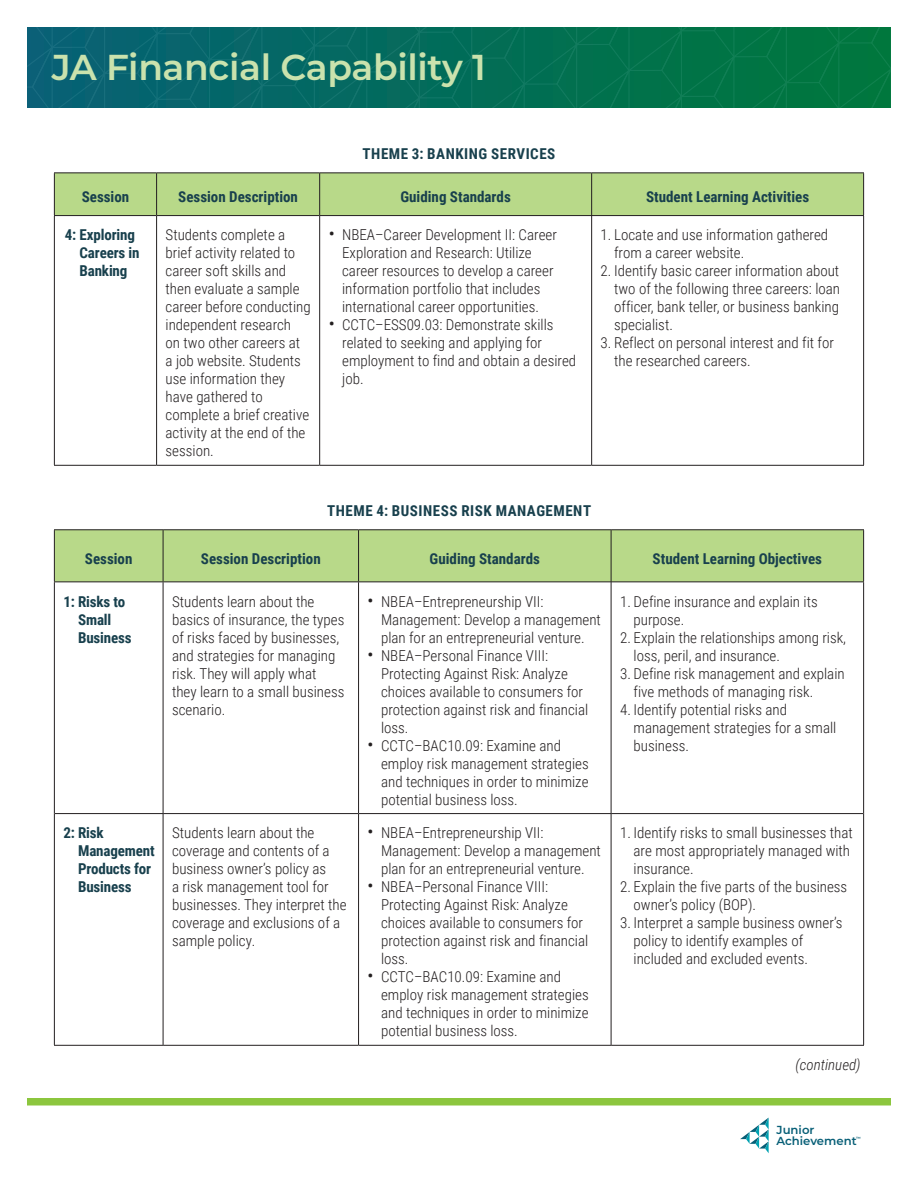
<style>
.page{position:relative;width:918px;height:1188px;background:#fff}
.page>*{position:absolute;margin:0;border:0;box-sizing:border-box;transform-origin:0 0}
.t1{font:600 36px "Montserrat";letter-spacing:-.01em;color:#cae2ad}
.table_body{font:300 15px/18px "Roboto Condensed";color:#231f20}
.table_col_head{font:700 15px "Roboto Condensed";color:#18404d}
.table_col_head_fl_le{font:700 15px/18px "Roboto Condensed";letter-spacing:-.01em;color:#18404d}
.table_title{font:700 15px "Roboto Condensed";letter-spacing:.035em;color:#18404d}
.table_continued{font:italic 300 15px "Roboto Condensed";color:#231f20}
.t2{font:600 11.7px/11.7px "Montserrat";color:#085f77}
.t3{font:600 4.5px "Montserrat";color:#085f77}
.s1{font-weight:400;font-size:18px}
</style>
<div class="page">
<svg style="left:740px;top:1118px;width:29px;height:35px"></svg>
<svg style="left:27px;top:27px;width:864px;height:81px"></svg>
<div style="left:27px;top:1098px;width:864px;height:8px;background:#8cc63e"></div>
<div style="left:55px;top:173px;width:808px;height:42px;background:#b8d989"></div>
<hr style="left:319px;top:216px;width:1px;height:249px;background:#231f20">
<hr style="left:591px;top:216px;width:1px;height:249px;background:#231f20">
<hr style="left:863px;top:216px;width:1px;height:249px;background:#231f20">
<hr style="left:157px;top:465px;width:163px;height:1px;background:#231f20">
<hr style="left:320px;top:465px;width:272px;height:1px;background:#231f20">
<hr style="left:592px;top:465px;width:272px;height:1px;background:#231f20">
<hr style="left:54px;top:216px;width:1px;height:249px;background:#231f20">
<hr style="left:156px;top:216px;width:1px;height:249px;background:#231f20">
<hr style="left:54px;top:465px;width:103px;height:1px;background:#231f20">
<hr style="left:54px;top:172px;width:103px;height:1px;background:#231f20">
<hr style="left:54px;top:173px;width:1px;height:42px;background:#231f20">
<hr style="left:157px;top:172px;width:163px;height:1px;background:#231f20">
<hr style="left:156px;top:173px;width:1px;height:42px;background:#231f20">
<hr style="left:320px;top:172px;width:272px;height:1px;background:#231f20">
<hr style="left:319px;top:173px;width:1px;height:42px;background:#231f20">
<hr style="left:592px;top:172px;width:272px;height:1px;background:#231f20">
<hr style="left:591px;top:173px;width:1px;height:42px;background:#231f20">
<hr style="left:54px;top:215px;width:103px;height:1px;background:#231f20">
<hr style="left:157px;top:215px;width:163px;height:1px;background:#231f20">
<hr style="left:320px;top:215px;width:272px;height:1px;background:#231f20">
<hr style="left:863px;top:173px;width:1px;height:42px;background:#231f20">
<hr style="left:591px;top:215px;width:273px;height:1px;background:#231f20">
<div style="left:55px;top:530px;width:808px;height:51px;background:#b8d989"></div>
<hr style="left:358px;top:582px;width:1px;height:231px;background:#231f20">
<hr style="left:611px;top:582px;width:1px;height:231px;background:#231f20">
<hr style="left:358px;top:814px;width:1px;height:231px;background:#231f20">
<hr style="left:611px;top:814px;width:1px;height:231px;background:#231f20">
<hr style="left:163px;top:813px;width:196px;height:1px;background:#231f20">
<hr style="left:359px;top:813px;width:252px;height:1px;background:#231f20">
<hr style="left:611px;top:813px;width:252px;height:1px;background:#231f20">
<hr style="left:863px;top:582px;width:1px;height:232px;background:#231f20">
<hr style="left:863px;top:814px;width:1px;height:231px;background:#231f20">
<hr style="left:54px;top:582px;width:1px;height:232px;background:#231f20">
<hr style="left:163px;top:582px;width:1px;height:231px;background:#231f20">
<hr style="left:55px;top:813px;width:108px;height:1px;background:#231f20">
<hr style="left:54px;top:814px;width:1px;height:231px;background:#231f20">
<hr style="left:163px;top:814px;width:1px;height:231px;background:#231f20">
<hr style="left:54px;top:529px;width:109px;height:1px;background:#231f20">
<hr style="left:54px;top:530px;width:1px;height:51px;background:#231f20">
<hr style="left:163px;top:529px;width:196px;height:1px;background:#231f20">
<hr style="left:163px;top:530px;width:1px;height:51px;background:#231f20">
<hr style="left:359px;top:529px;width:252px;height:1px;background:#231f20">
<hr style="left:358px;top:530px;width:1px;height:51px;background:#231f20">
<hr style="left:611px;top:529px;width:253px;height:1px;background:#231f20">
<hr style="left:54px;top:581px;width:109px;height:1px;background:#231f20">
<hr style="left:163px;top:581px;width:196px;height:1px;background:#231f20">
<hr style="left:611px;top:530px;width:1px;height:51px;background:#231f20">
<hr style="left:359px;top:581px;width:252px;height:1px;background:#231f20">
<hr style="left:863px;top:530px;width:1px;height:51px;background:#231f20">
<hr style="left:611px;top:581px;width:253px;height:1px;background:#231f20">
<hr style="left:54px;top:1045px;width:109px;height:1px;background:#231f20">
<hr style="left:163px;top:1045px;width:196px;height:1px;background:#231f20">
<hr style="left:359px;top:1045px;width:252px;height:1px;background:#231f20">
<hr style="left:611px;top:1045px;width:253px;height:1px;background:#231f20">
<h1 class="t1" style="left:52px;top:42px;width:435px">JA Financial Capability 1</h1>
<p class="table_title" style="left:363px;top:144px;width:194px">THEME 3: BANKING SERVICES</p>
<p class="table_col_head" style="left:82px;top:186px;width:49px">Session</p>
<p class="table_col_head" style="left:178px;top:186px;width:121px">Session Description</p>
<p class="table_col_head" style="left:400px;top:186px;width:112px">Guiding Standards</p>
<p class="table_col_head" style="left:646px;top:186px;width:165px">Student Learning Activities</p>
<p class="table_col_head_fl_le" style="left:80px;top:225px;width:61px;text-indent:-15px">4: Exploring<br>Careers in<br>Banking</p>
<p class="table_body" style="left:166px;top:225px;width:147px">Students complete a brief activity related to career soft skills and then evaluate a sample career before conducting independent research<br>on two other careers at a job website. Students use information they have gathered to complete a brief creative activity at the end of the session.</p>
<p class="table_body" style="left:342px;top:225px;width:216px;text-indent:-14px"><span class="s1">•</span> NBEA–Career Development II: Career Exploration and Research: Utilize career resources to develop a career information portfolio that includes international career opportunities.</p>
<p class="table_body" style="left:614px;top:225px;width:216px;text-indent:-14px">1. Locate and use information gathered from a career website.</p>
<p class="table_body" style="left:614px;top:261px;width:228px;text-align:justify;text-indent:-14px">2. Identify basic career information about two of the following three careers: loan officer, bank teller, or business banking specialist.</p>
<p class="table_body" style="left:614px;top:333px;width:221px;text-indent:-14px">3. Reflect on personal interest and fit for the researched careers.</p>
<p class="table_body" style="left:342px;top:315px;width:236px;text-indent:-14px"><span class="s1">•</span> CCTC–ESS09.03: Demonstrate skills related to seeking and applying for employment to find and obtain a desired job.</p>
<p class="table_title" style="left:327px;top:500px;width:265px">THEME 4: BUSINESS RISK MANAGEMENT</p>
<p class="table_col_head" style="left:85px;top:548px;width:49px">Session</p>
<p class="table_col_head" style="left:201px;top:548px;width:121px">Session Description</p>
<p class="table_col_head" style="left:430px;top:548px;width:112px">Guiding Standards</p>
<p class="table_col_head" style="left:653px;top:548px;width:171px">Student Learning Objectives</p>
<p class="table_col_head_fl_le" style="left:78px;top:592px;width:55px;text-indent:-15px">1: Risks to<br>Small<br>Business</p>
<p class="table_body" style="left:172px;top:592px;width:174px">Students learn about the basics of insurance, the types of risks faced by businesses, and strategies for managing risk. They will apply what they learn to a small business scenario.</p>
<p class="table_body" style="left:381px;top:592px;width:221px;text-indent:-14px"><span class="s1">•</span> NBEA–Entrepreneurship VII:<br>Management: Develop a management plan for an entrepreneurial venture.</p>
<p class="table_body" style="left:634px;top:592px;width:186px;text-indent:-14px">1. Define insurance and explain its purpose.</p>
<p class="table_body" style="left:634px;top:628px;width:214px;text-indent:-14px">2. Explain the relationships among risk, loss, peril, and insurance.</p>
<p class="table_body" style="left:634px;top:664px;width:213px;text-indent:-14px">3. Define risk management and explain five methods of managing risk.</p>
<p class="table_body" style="left:634px;top:700px;width:204px;text-indent:-14px">4. Identify potential risks and management strategies for a small business.</p>
<p class="table_body" style="left:381px;top:646px;width:209px;text-indent:-14px"><span class="s1">•</span> NBEA–Personal Finance VIII:<br>Protecting Against Risk: Analyze choices available to consumers for protection against risk and financial loss.</p>
<p class="table_body" style="left:381px;top:736px;width:209px;text-indent:-14px"><span class="s1">•</span> CCTC–BAC10.09: Examine and employ risk management strategies and techniques in order to minimize potential business loss.</p>
<p class="table_col_head_fl_le" style="left:78px;top:823px;width:78px;text-indent:-15px">2: Risk<br>Management<br>Products for<br>Business</p>
<p class="table_body" style="left:172px;top:823px;width:176px">Students learn about the coverage and contents of a business owner’s policy as<br>a risk management tool for businesses. They interpret the coverage and exclusions of a sample policy.</p>
<p class="table_body" style="left:381px;top:823px;width:221px;text-indent:-14px"><span class="s1">•</span> NBEA–Entrepreneurship VII:<br>Management: Develop a management plan for an entrepreneurial venture.</p>
<p class="table_body" style="left:381px;top:877px;width:209px;text-indent:-14px"><span class="s1">•</span> NBEA–Personal Finance VIII:<br>Protecting Against Risk: Analyze choices available to consumers for protection against risk and financial loss.</p>
<p class="table_body" style="left:381px;top:967px;width:209px;text-indent:-14px"><span class="s1">•</span> CCTC–BAC10.09: Examine and employ risk management strategies and techniques in order to minimize potential business loss.</p>
<p class="table_body" style="left:634px;top:823px;width:221px;text-indent:-14px">1. Identify risks to small businesses that are most appropriately managed with insurance.</p>
<p class="table_body" style="left:634px;top:877px;width:215px;text-indent:-14px">2. Explain the five parts of the business owner’s policy (BOP).</p>
<p class="table_body" style="left:634px;top:913px;width:210px;text-indent:-14px">3. Interpret a sample business owner’s policy to identify examples of included and excluded events.</p>
<p class="table_continued" style="left:795px;top:1054px;width:67px">(continued)</p>
<p class="t2" style="left:777px;top:1123px;width:82px">Junior<br>Achievement</p>
<p class="t3" style="left:856px;top:1135px;width:6px">™</p>
</div>
